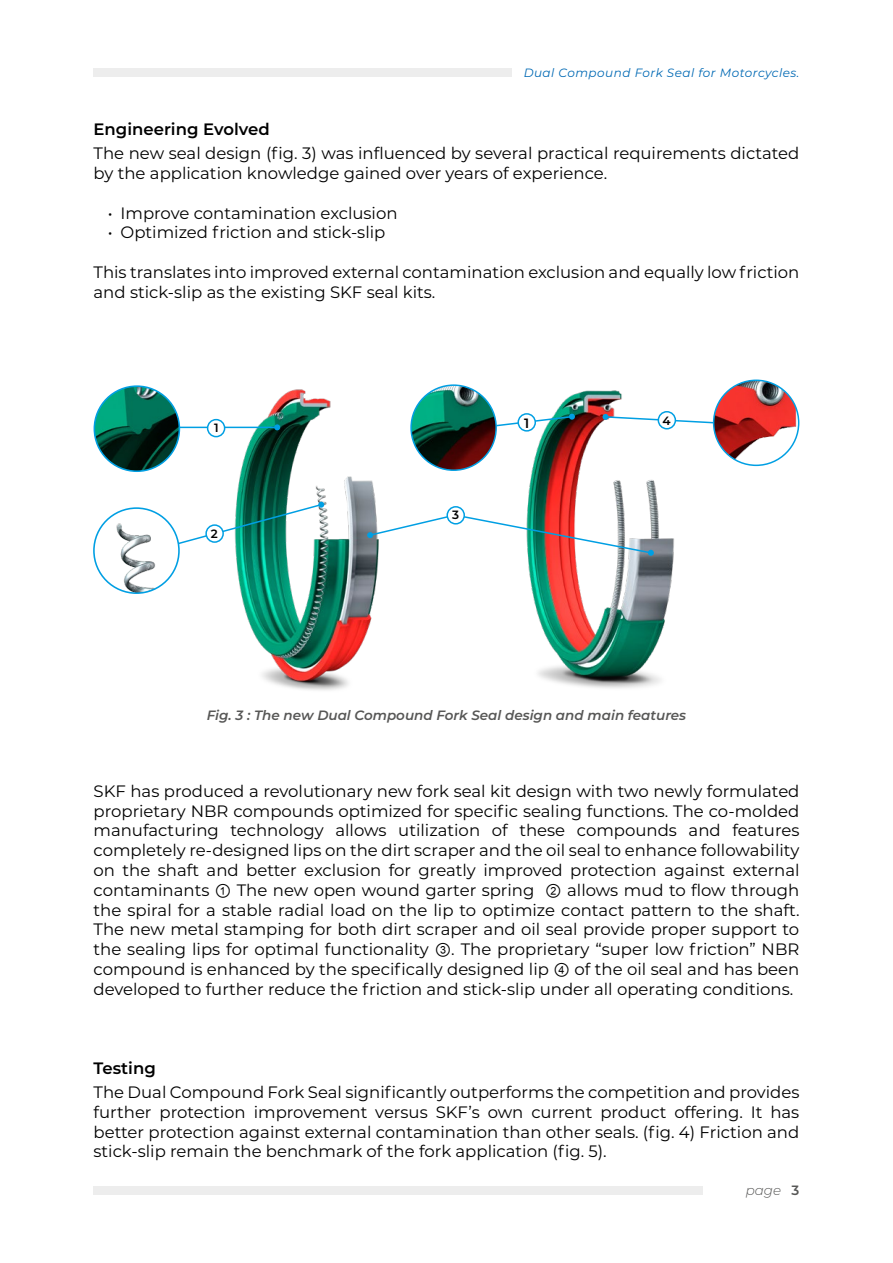
<style>
.page{position:relative;width:893px;height:1263px;background:#fff}
.page>*{position:absolute;margin:0;border:0;box-sizing:border-box;transform-origin:0 0}
.t1{font:16.5px/19.8px "Montserrat";color:#000}
.t2{font:600 16.5px "Montserrat";color:#000}
.t3{font:italic 600 13.5px "Montserrat";color:#575756}
.t4{font:italic 300 13.5px "Montserrat";color:#575756}
.t5{font:600 13.5px "Montserrat";color:#000}
.t6{font:italic 12px "Montserrat";letter-spacing:.04em;color:#0069b4}
.t7{font:600 12px "Montserrat";color:#000}
.s1{font-family:"Arial Unicode MS"}
.s2{font-weight:600;font-style:normal}
</style>
<div class="page">
<div style="left:94px;top:1186px;width:609px;height:9px;background:#ededed"></div>
<div style="left:94px;top:68px;width:418px;height:9px;background:#ededed"></div>
<img style="left:496px;top:390px;width:180px;height:298px">
<img style="left:211px;top:389px;width:210px;height:302px">
<img style="left:94px;top:386px;width:85px;height:85px;border-radius:43px">
<div style="left:94px;top:385px;width:86px;height:87px;border:2px solid #009fe3;border-radius:50%"></div>
<img style="left:411px;top:385px;width:85px;height:85px;border-radius:43px">
<div style="left:410px;top:384px;width:87px;height:87px;border:2px solid #009fe3;border-radius:50%"></div>
<img style="left:94px;top:508px;width:85px;height:85px;border-radius:43px">
<div style="left:93px;top:507px;width:87px;height:87px;border:2px solid #009fe3;border-radius:50%"></div>
<img style="left:714px;top:380px;width:85px;height:85px;border-radius:43px">
<div style="left:713px;top:379px;width:86px;height:87px;border:2px solid #009fe3;border-radius:50%"></div>
<hr style="left:180px;top:427px;width:97px;height:1px;background:#009fe3">
<svg style="left:274px;top:424px;width:6px;height:6px"></svg>
<div style="left:208px;top:420px;width:17px;height:17px;background:#fff;border-radius:50%"></div>
<div style="left:207px;top:419px;width:18px;height:18px;border:2px solid #009fe3;border-radius:50%"></div>
<svg style="left:495px;top:414px;width:80px;height:13px"></svg>
<div style="left:518px;top:414px;width:17px;height:17px;background:#fff;border-radius:50%"></div>
<div style="left:517px;top:413px;width:19px;height:19px;border:2px solid #009fe3;border-radius:50%"></div>
<svg style="left:177px;top:502px;width:147px;height:43px"></svg>
<div style="left:206px;top:525px;width:17px;height:17px;background:#fff;border-radius:50%"></div>
<div style="left:205px;top:524px;width:19px;height:19px;border:2px solid #009fe3;border-radius:50%"></div>
<svg style="left:367px;top:513px;width:287px;height:43px"></svg>
<div style="left:447px;top:507px;width:17px;height:17px;background:#fff;border-radius:50%"></div>
<div style="left:446px;top:506px;width:19px;height:18px;border:2px solid #009fe3;border-radius:50%"></div>
<svg style="left:602px;top:414px;width:113px;height:10px"></svg>
<div style="left:658px;top:412px;width:17px;height:17px;background:#fff;border-radius:50%"></div>
<div style="left:658px;top:411px;width:18px;height:18px;border:2px solid #009fe3;border-radius:50%"></div>
<p class="t6" style="left:524px;top:64px;width:277px">Dual Compound Fork Seal for Motorcycles.</p>
<p class="t2" style="left:94px;top:117px;width:178px">Engineering Evolved</p>
<p class="t1" style="left:94px;top:143px;width:707px">The new seal design (fig. 3) was influenced by several practical requirements dictated by the application knowledge gained over years of experience.</p>
<p class="t1" style="left:108px;top:202px;width:291px">• Improve contamination exclusion</p>
<p class="t1" style="left:108px;top:222px;width:279px">• Optimized friction and stick-slip</p>
<p class="t1" style="left:94px;top:262px;width:707px">This translates into improved external contamination exclusion and equally low friction and stick-slip as the existing SKF seal kits.</p>
<p class="t7" style="left:214px;top:419px;width:6px">1</p>
<p class="t7" style="left:211px;top:525px;width:8px">2</p>
<p class="t7" style="left:452px;top:507px;width:8px">3</p>
<p class="t5" style="left:524px;top:413px;width:7px">1</p>
<p class="t7" style="left:662px;top:412px;width:10px">4</p>
<p class="t3" style="left:207px;top:706px;width:481px">Fig. 3 : The new Dual Compound Fork Seal design and main features</p>
<p class="t1" style="left:94px;top:780px;width:707px;text-align:justify">SKF has produced a revolutionary new fork seal kit design with two newly formulated proprietary NBR compounds optimized for specific sealing functions. The co-molded manufacturing technology allows utilization of these compounds and features completely re-designed lips on the dirt scraper and the oil seal to enhance followability on the shaft and better exclusion for greatly improved protection against external contaminants <span class="s1">①</span> The new open wound garter spring <span class="s1">②</span> allows mud to flow through the spiral for a stable radial load on the lip to optimize contact pattern to the shaft.<br>The new metal stamping for both dirt scraper and oil seal provide proper support to the sealing lips for optimal functionality <span class="s1">③</span>. The proprietary “super low friction” NBR compound is enhanced by the specifically designed lip <span class="s1">④</span> of the oil seal and has been developed to further reduce the friction and stick-slip under all operating conditions.</p>
<p class="t2" style="left:94px;top:1056px;width:64px">Testing</p>
<p class="t1" style="left:94px;top:1082px;width:707px;text-align:justify">The Dual Compound Fork Seal significantly outperforms the competition and provides further protection improvement versus SKF’s own current product offering. It has better protection against external contamination than other seals. (fig. 4) Friction and stick-slip remain the benchmark of the fork application (fig. 5).</p>
<p class="t4" style="left:746px;top:1181px;width:55px">page <span class="s2">3</span></p>
</div>
